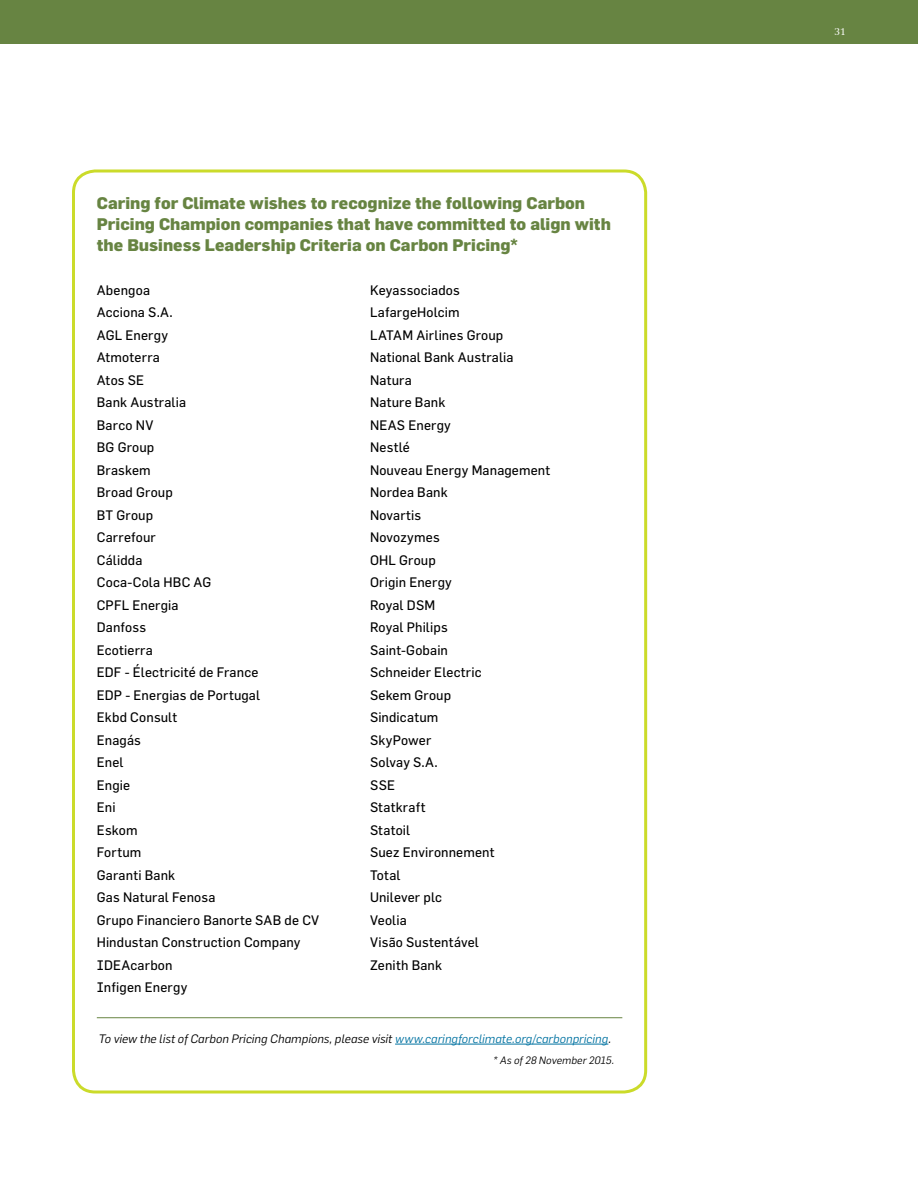
<style>
.page{position:relative;width:918px;height:1188px;background:#fff}
.page>*{position:absolute;margin:0;border:0;box-sizing:border-box;transform-origin:0 0}
.t1{font:800 16.5px/21px "Flama";color:#678442}
.t2{font:13.5px/22.5px "Flama";letter-spacing:.01em;color:#000}
.t3{font:italic 12px "Flama";letter-spacing:.01em;color:#000}
.t4{font:italic 10.5px "Flama";letter-spacing:.01em;color:#000}
.t5{font:300 10.5px "Swift Com";color:#fff}
.s1{color:#0072a1}
</style>
<div class="page">
<div style="left:0;top:0;width:918px;height:43px;background:#678442"></div>
<div style="left:72px;top:170px;width:575px;height:924px;border:3px solid #cbdb2a;border-radius:22px"></div>
<hr style="left:395px;top:1044px;width:213px;height:1px;background:#0072a1">
<hr style="left:97px;top:1017px;width:525px;height:1px;background:#678442">
<p class="t1" style="left:97px;top:192px;width:516px">Caring for Climate wishes to recognize the following Carbon<br>Pricing Champion companies that have committed to align with the Business Leadership Criteria on Carbon Pricing*</p>
<p class="t2" style="left:97px;top:278px;width:224px">Abengoa<br>Acciona S.A.<br>AGL Energy<br>Atmoterra<br>Atos SE<br>Bank Australia<br>Barco NV<br>BG Group<br>Braskem<br>Broad Group<br>BT Group<br>Carrefour<br>Cálidda<br>Coca-Cola HBC AG<br>CPFL Energia<br>Danfoss<br>Ecotierra<br>EDF - Électricité de France<br>EDP - Energias de Portugal<br>Ekbd Consult<br>Enagás<br>Enel<br>Engie<br>Eni<br>Eskom<br>Fortum<br>Garanti Bank<br>Gas Natural Fenosa<br>Grupo Financiero Banorte SAB de CV<br>Hindustan Construction Company<br>IDEAcarbon<br>Infigen Energy</p>
<p class="t2" style="left:370px;top:278px;width:182px">Keyassociados<br>LafargeHolcim<br>LATAM Airlines Group<br>National Bank Australia<br>Natura<br>Nature Bank<br>NEAS Energy<br>Nestlé<br>Nouveau Energy Management<br>Nordea Bank<br>Novartis<br>Novozymes<br>OHL Group<br>Origin Energy<br>Royal DSM<br>Royal Philips<br>Saint-Gobain<br>Schneider Electric<br>Sekem Group<br>Sindicatum<br>SkyPower<br>Solvay S.A.<br>SSE<br>Statkraft<br>Statoil<br>Suez Environnement<br>Total<br>Unilever plc<br>Veolia<br>Visão Sustentável<br>Zenith Bank</p>
<p class="t3" style="left:99px;top:1032px;width:514px">To view the list of Carbon Pricing Champions, please visit <span class="s1">www.caringforclimate.org/carbonpricing</span>.</p>
<p class="t4" style="left:493px;top:1054px;width:123px">* As of 28 November 2015.</p>
<p class="t5" style="left:835px;top:25px;width:13px">31</p>
</div>
